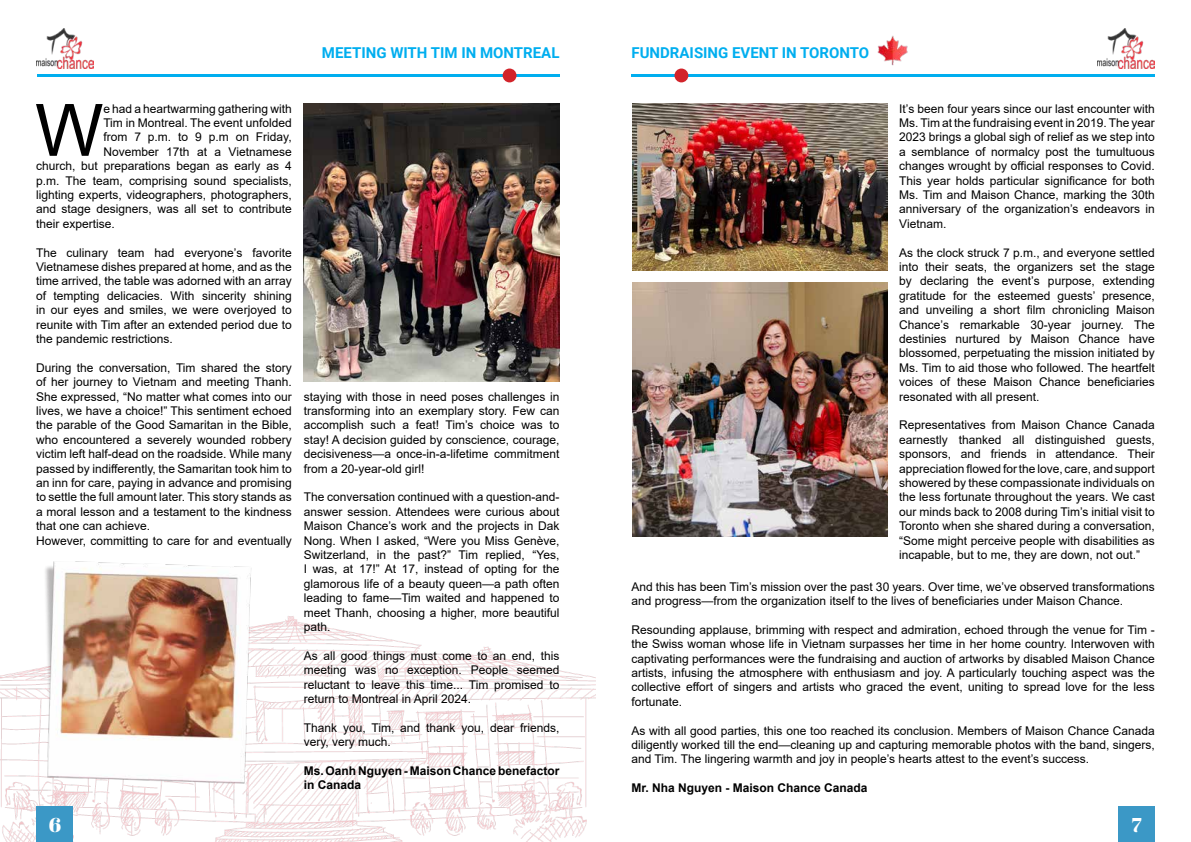
<style>
.page{position:relative;width:1191px;height:842px;background:#fff}
.page>*{position:absolute;margin:0;border:0;box-sizing:border-box;transform-origin:0 0}
.t1{font:72.4px "Arial";color:#000}
.t2{font:20px "Abril Fatface";color:#fff}
.t3{font:700 15px "Roboto";color:#00aeef}
.t4{font:12px/14.4px "Arial";color:#000;text-align:justify}
.t5{font:700 12px/14.4px "Arial";color:#000}
</style>
<div class="page">
<img style="left:877px;top:35px;width:31px;height:31px">
<img style="left:1px;top:623px;width:594px;height:219px">
<img style="left:304px;top:104px;width:255px;height:277px">
<img style="left:632px;top:282px;width:255px;height:254px">
<img style="left:0;top:561px;width:304px;height:241px">
<img style="left:632px;top:104px;width:255px;height:167px">
<div style="left:36px;top:806px;width:37px;height:36px;background:#3b98c6"></div>
<div style="left:1118px;top:806px;width:37px;height:36px;background:#3b98c6"></div>
<img style="left:36px;top:29px;width:58px;height:39px">
<img style="left:1097px;top:29px;width:58px;height:39px">
<hr style="left:36px;top:74px;width:523px;height:3px;background:#00aeef">
<div style="left:502px;top:69px;width:14px;height:13px;background:#d2232a;border-radius:50%"></div>
<hr style="left:631px;top:74px;width:524px;height:3px;background:#00aeef">
<div style="left:674px;top:69px;width:14px;height:13px;background:#d2232a;border-radius:50%"></div>
<p class="t3" style="left:322px;top:42px;width:239px">MEETING WITH TIM IN MONTREAL</p>
<p class="t3" style="left:631px;top:42px;width:239px">FUNDRAISING EVENT IN TORONTO</p>
<h1 class="t1" style="left:35px;top:81px;width:70px">W</h1>
<p class="t4" style="left:103px;top:101px;width:190px">e had a heartwarming gathering with</p>
<p class="t4" style="left:103px;top:116px;width:190px">Tim in Montreal. The event unfolded</p>
<p class="t4" style="left:103px;top:130px;width:190px">from 7 p.m. to 9 p.m on Friday,</p>
<p class="t4" style="left:103px;top:144px;width:190px">November 17th at a Vietnamese</p>
<p class="t4" style="left:36px;top:159px;width:257px">church, but preparations began as early as 4</p>
<p class="t4" style="left:36px;top:173px;width:257px">p.m. The team, comprising sound specialists,</p>
<p class="t4" style="left:36px;top:188px;width:257px">lighting experts, videographers, photographers,</p>
<p class="t4" style="left:36px;top:202px;width:257px">and stage designers, was all set to contribute</p>
<p class="t4" style="left:36px;top:216px;width:80px">their expertise.</p>
<p class="t4" style="left:36px;top:245px;width:257px">The culinary team had everyone’s favorite Vietnamese dishes prepared at home, and as the time arrived, the table was adorned with an array of tempting delicacies. With sincerity shining in our eyes and smiles, we were overjoyed to reunite with Tim after an extended period due to the pandemic restrictions.</p>
<p class="t4" style="left:36px;top:360px;width:257px;text-align:left">During the conversation, Tim shared the story of her journey to Vietnam and meeting Thanh.<br>She expressed, “No matter what comes into our lives, we have a choice!” This sentiment echoed the parable of the Good Samaritan in the Bible, who encountered a severely wounded robbery victim left half-dead on the roadside. While many passed by indifferently, the Samaritan took him to an inn for care, paying in advance and promising to settle the full amount later. This story stands as a moral lesson and a testament to the kindness that one can achieve.<br>However, committing to care for and eventually</p>
<p class="t4" style="left:304px;top:389px;width:257px">staying with those in need poses challenges in transforming into an exemplary story. Few can accomplish such a feat! Tim’s choice was to stay! A decision guided by conscience, courage, decisiveness—a once-in-a-lifetime commitment from a 20-year-old girl!</p>
<p class="t4" style="left:304px;top:490px;width:257px">The conversation continued with a question-and&shy;answer session. Attendees were curious about Maison Chance’s work and the projects in Dak Nong. When I asked, “Were you Miss Genève, Switzerland, in the past?” Tim replied, “Yes, I was, at 17!” At 17, instead of opting for the glamorous life of a beauty queen—a path often leading to fame—Tim waited and happened to meet Thanh, choosing a higher, more beautiful path.</p>
<p class="t4" style="left:304px;top:648px;width:257px">As all good things must come to an end, this meeting was no exception. People seemed reluctant to leave this time... Tim promised to return to Montreal in April 2024.</p>
<p class="t4" style="left:304px;top:720px;width:257px">Thank you, Tim, and thank you, dear friends, very, very much.</p>
<p class="t5" style="left:304px;top:764px;width:257px">Ms. Oanh Nguyen - Maison Chance benefactor in Canada</p>
<p class="t4" style="left:899px;top:101px;width:257px">It’s been four years since our last encounter with Ms. Tim at the fundraising event in 2019. The year 2023 brings a global sigh of relief as we step into a semblance of normalcy post the tumultuous changes wrought by official responses to Covid.<br>This year holds particular significance for both Ms. Tim and Maison Chance, marking the 30th anniversary of the organization’s endeavors in Vietnam.</p>
<p class="t4" style="left:899px;top:245px;width:257px">As the clock struck 7 p.m., and everyone settled into their seats, the organizers set the stage by declaring the event’s purpose, extending gratitude for the esteemed guests’ presence, and unveiling a short film chronicling Maison Chance’s remarkable 30-year journey. The destinies nurtured by Maison Chance have blossomed, perpetuating the mission initiated by Ms. Tim to aid those who followed. The heartfelt voices of these Maison Chance beneficiaries resonated with all present.</p>
<p class="t4" style="left:899px;top:418px;width:257px">Representatives from Maison Chance Canada earnestly thanked all distinguished guests, sponsors, and friends in attendance. Their appreciation flowed for the love, care, and support showered by these compassionate individuals on the less fortunate throughout the years. We cast our minds back to 2008 during Tim’s initial visit to Toronto when she shared during a conversation, “Some might perceive people with disabilities as incapable, but to me, they are down, not out.”</p>
<p class="t4" style="left:631px;top:579px;width:525px">And this has been Tim’s mission over the past 30 years. Over time, we’ve observed transformations and progress—from the organization itself to the lives of beneficiaries under Maison Chance.</p>
<p class="t4" style="left:631px;top:622px;width:525px">Resounding applause, brimming with respect and admiration, echoed through the venue for Tim - the Swiss woman whose life in Vietnam surpasses her time in her home country. Interwoven with captivating performances were the fundraising and auction of artworks by disabled Maison Chance artists, infusing the atmosphere with enthusiasm and joy. A particularly touching aspect was the collective effort of singers and artists who graced the event, uniting to spread love for the less fortunate.</p>
<p class="t4" style="left:631px;top:723px;width:525px">As with all good parties, this one too reached its conclusion. Members of Maison Chance Canada diligently worked till the end—cleaning up and capturing memorable photos with the band, singers, and Tim. The lingering warmth and joy in people’s hearts attest to the event’s success.</p>
<p class="t5" style="left:631px;top:781px;width:238px">Mr. Nha Nguyen - Maison Chance Canada</p>
<h2 class="t2" style="left:49px;top:811px;width:14px">6</h2>
<h2 class="t2" style="left:1131px;top:811px;width:12px">7</h2>
</div>
